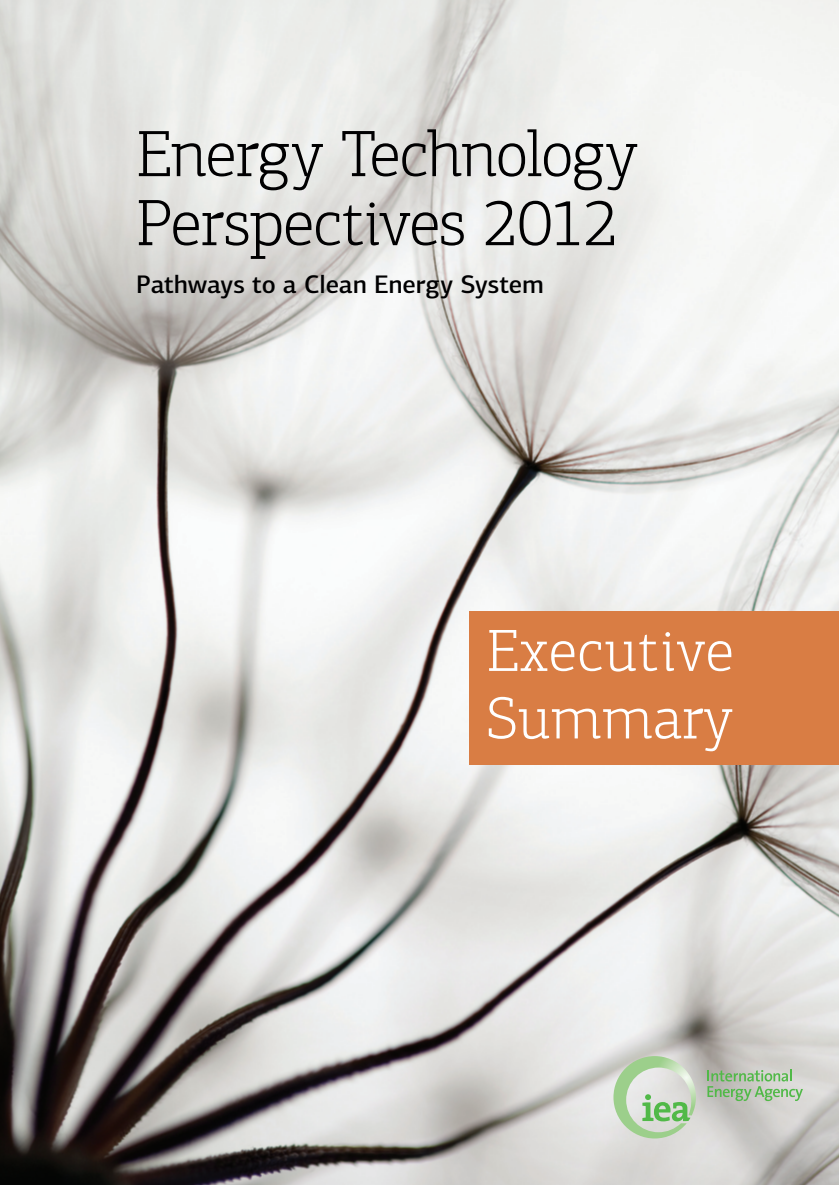
<style>
.page{position:relative;width:839px;height:1185px;background:#fff}
.page>*{position:absolute;margin:0;border:0;box-sizing:border-box;transform-origin:0 0}
.t1{font:300 66px/69px "PF Centro Slab Pro";letter-spacing:-.02em;color:#000001}
.t2{font:300 60px "PF Centro Slab Pro";letter-spacing:.01em;color:#fff}
.t3{font:500 25.5px "PF Centro Sans Pro";letter-spacing:-.005em;color:#000001}
</style>
<div class="page">
<img style="left:0;top:0;width:838px;height:1184px">
<div style="left:469px;top:611px;width:369px;height:154px;background:#d97d44"></div>
<svg style="left:613px;top:1056px;width:82px;height:82px;background:#c1d7ba"></svg>
<svg style="left:707px;top:1069px;width:95px;height:32px;background:#abc4a4"></svg>
<p class="t1" style="left:136px;top:120px;width:503px">Energy Technology<br>Perspectives 2012</p>
<p class="t3" style="left:136px;top:269px;width:409px">Pathways to a Clean Energy System</p>
<p class="t2" style="left:486px;top:615px;width:248px">Executive</p>
<p class="t2" style="left:486px;top:683px;width:248px">Summary</p>
</div>
